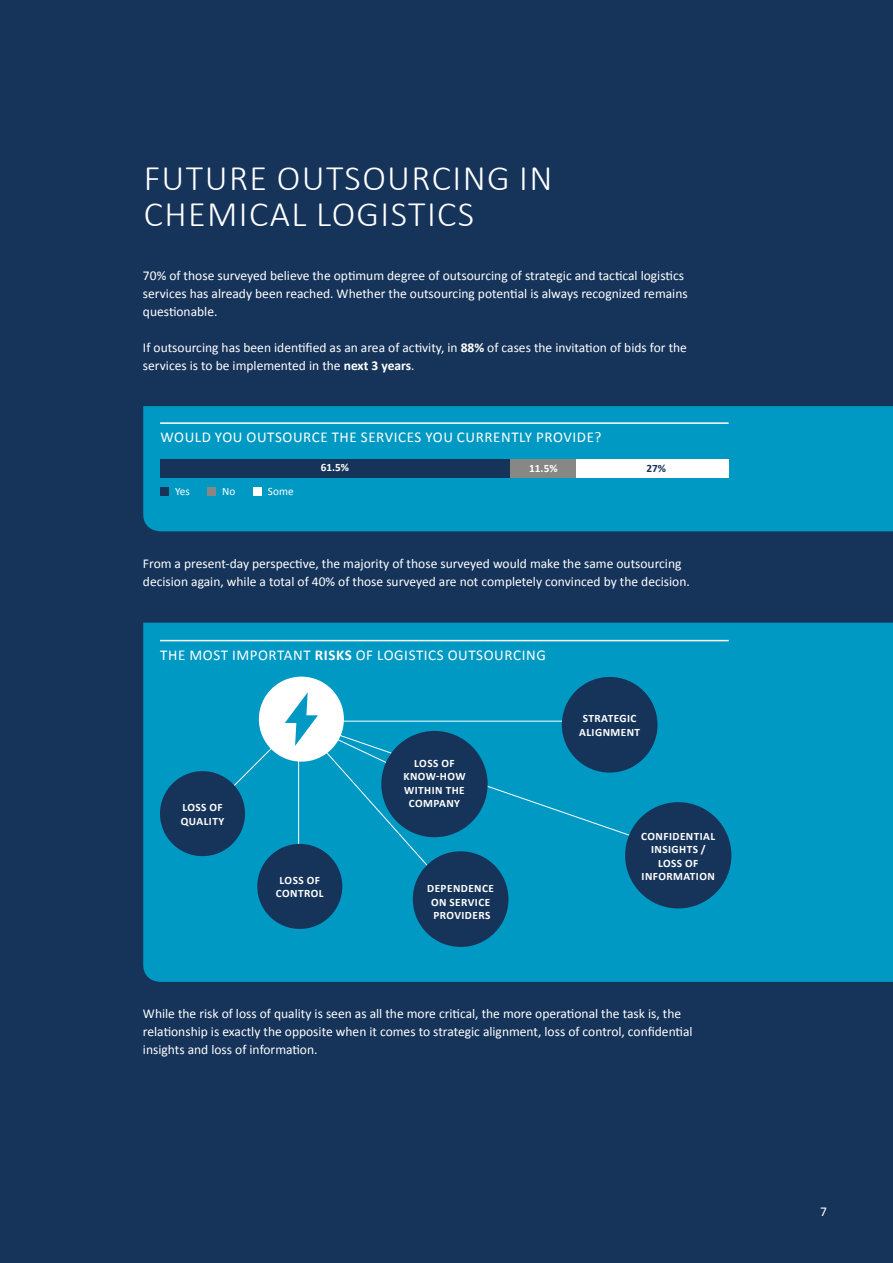
<style>
.page{position:relative;width:893px;height:1263px;background:#16345a}
.page>*{position:absolute;margin:0;border:0;box-sizing:border-box;transform-origin:0 0}
.t1{font:300 36px/36px "Calibri";letter-spacing:.04em;color:#fff}
.t2{font:15px "Calibri";letter-spacing:.04em;color:#fff}
.t3{font:13.5px/18px "Calibri";color:#fff}
.t4{font:700 11.25px/13.5px "Calibri";letter-spacing:.04em;color:#fff;text-align:center}
.t5{font:11.25px "Calibri";color:#fff}
.t6{font:700 11.25px "Calibri";color:#16345a}
.s1{font-weight:700}
</style>
<div class="page">
<div style="left:143px;top:406px;width:750px;height:125px;background:#0099c3"></div>
<div style="left:160px;top:459px;width:569px;height:19px;background:#fff"></div>
<div style="left:160px;top:487px;width:9px;height:8px;background:#16345a"></div>
<div style="left:207px;top:487px;width:9px;height:8px;background:#878786"></div>
<div style="left:253px;top:487px;width:8px;height:8px;background:#fff"></div>
<div style="left:160px;top:459px;width:350px;height:19px;background:#16345a"></div>
<div style="left:510px;top:459px;width:65px;height:19px;background:#878786"></div>
<hr style="left:160px;top:422px;width:569px;height:2px;background:#fff">
<div style="left:143px;top:623px;width:750px;height:359px;background:#0099c3"></div>
<hr style="left:160px;top:640px;width:569px;height:1px;background:#fff">
<div style="left:339px;top:720px;width:352px;height:183px;background:#0099c3"></div>
<div style="left:257px;top:844px;width:85px;height:85px;background:#16345a;border-radius:50%"></div>
<div style="left:625px;top:802px;width:106px;height:106px;background:#16345a;border-radius:50%"></div>
<div style="left:413px;top:851px;width:95px;height:96px;background:#16345a;border-radius:50%"></div>
<div style="left:160px;top:771px;width:85px;height:85px;background:#16345a;border-radius:50%"></div>
<div style="left:562px;top:677px;width:95px;height:96px;background:#16345a;border-radius:50%"></div>
<div style="left:259px;top:677px;width:85px;height:85px;background:#fff;border-radius:50%"></div>
<svg style="left:204px;top:692px;width:405px;height:191px"></svg>
<h1 class="t1" style="left:144px;top:163px;width:410px">FUTURE OUTSOURCING IN<br>CHEMICAL LOGISTICS</h1>
<p class="t3" style="left:143px;top:266px;width:546px">70% of those surveyed believe the optimum degree of outsourcing of strategic and tactical logistics services has already been reached. Whether the outsourcing potential is always recognized remains questionable.</p>
<p class="t3" style="left:143px;top:338px;width:545px">If outsourcing has been identified as an area of activity, in <span class="s1">88%</span> of cases the invitation of bids for the services is to be implemented in the <span class="s1">next 3 years</span>.</p>
<p class="t2" style="left:160px;top:426px;width:442px">WOULD YOU OUTSOURCE THE SERVICES YOU CURRENTLY PROVIDE?</p>
<p class="t5" style="left:175px;top:483px;width:16px">Yes</p>
<p class="t5" style="left:222px;top:487px;width:15px">No</p>
<p class="t5" style="left:268px;top:487px;width:27px">Some</p>
<p class="t4" style="left:321px;top:460px;width:30px">61.5%</p>
<p class="t4" style="left:529px;top:461px;width:30px">11.5%</p>
<p class="t6" style="left:646px;top:460px;width:21px">27%</p>
<p class="t3" style="left:143px;top:554px;width:548px">From a present-day perspective, the majority of those surveyed would make the same outsourcing decision again, while a total of 40% of those surveyed are not completely convinced by the decision.</p>
<p class="t2" style="left:160px;top:644px;width:387px">THE MOST IMPORTANT <span class="s1">RISKS</span> OF LOGISTICS OUTSOURCING</p>
<p class="t4" style="left:181px;top:800px;width:45px;text-align:left">LOSS OF<br>QUALITY</p>
<p class="t4" style="left:276px;top:873px;width:49px">LOSS OF<br>CONTROL</p>
<p class="t4" style="left:403px;top:756px;width:64px">LOSS OF<br>KNOW-HOW<br>WITHIN THE<br>COMPANY</p>
<p class="t4" style="left:427px;top:881px;width:68px">DEPENDENCE<br>ON SERVICE<br>PROVIDERS</p>
<p class="t4" style="left:579px;top:711px;width:62px">STRATEGIC<br>ALIGNMENT</p>
<p class="t4" style="left:641px;top:829px;width:76px">CONFIDENTIAL<br>INSIGHTS /<br>LOSS OF<br>INFORMATION</p>
<p class="t3" style="left:143px;top:1004px;width:551px">While the risk of loss of quality is seen as all the more critical, the more operational the task is, the relationship is exactly the opposite when it comes to strategic alignment, loss of control, confidential insights and loss of information.</p>
<p class="t3" style="left:820px;top:1203px;width:8px">7</p>
</div>
